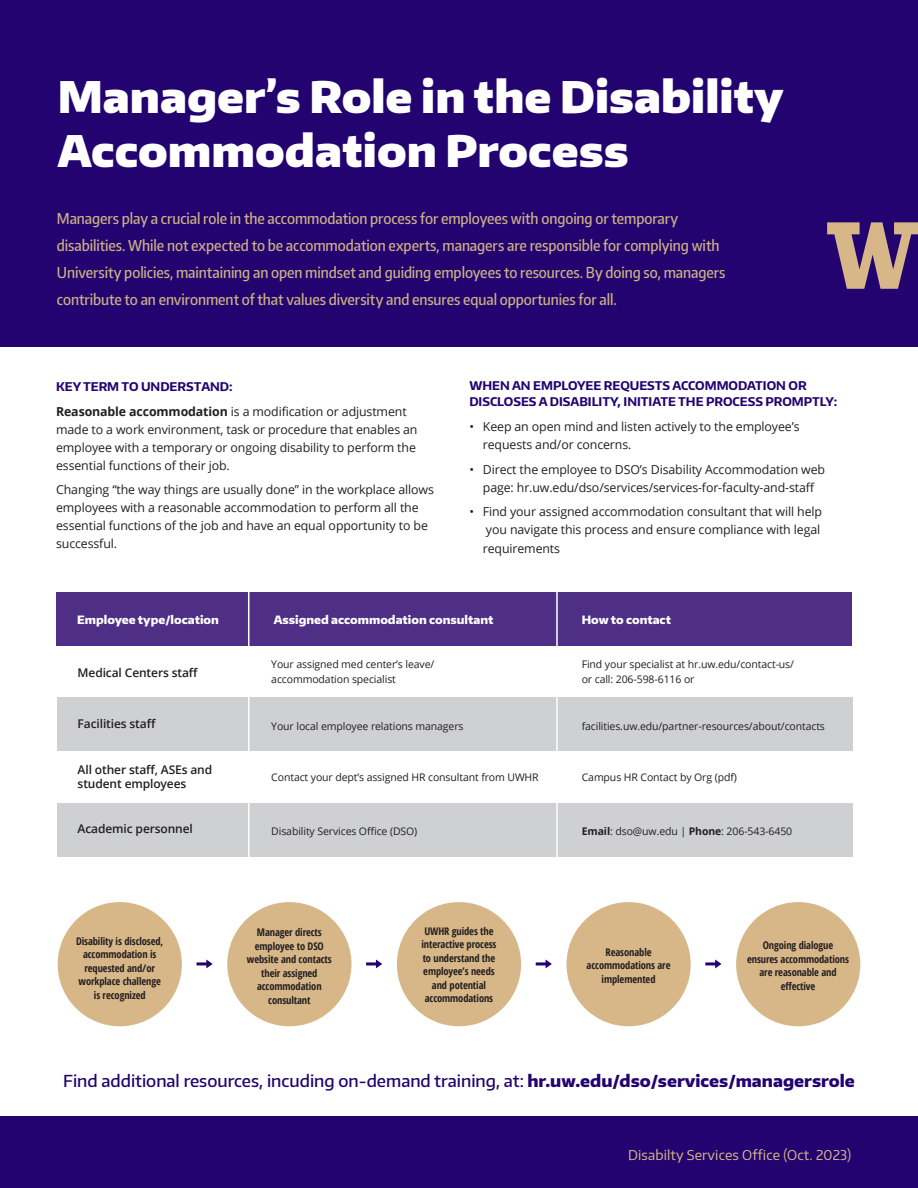
<style>
.page{position:relative;width:918px;height:1188px;background:#fff}
.page>*{position:absolute;margin:0;border:0;box-sizing:border-box;transform-origin:0 0}
.t1{font:900 43.5px/54px "Encode Sans Normal";color:#fff}
.t2{font:500 16.5px "Encode Sans Normal";color:#22036f}
.t3{font:500 15px/27px "Encode Sans Condensed";letter-spacing:-.005em;color:#cdb086}
.t4{font:13.5px "Encode Sans Normal";letter-spacing:.01em;color:#d7b688}
.t5{font:12.3px/18px "Open Sans";letter-spacing:-.01em;color:#231f20}
.t6{font:700 12px/16.2px "Encode Sans Normal";color:#22036f}
.t7{font:600 12px/13.5px "Open Sans";letter-spacing:-.01em;color:#231f20}
.t8{font:800 11.4px "Encode Sans Normal";color:#fff}
.t9{font:700 condensed 10.5px/13.5px "Open Sans";letter-spacing:-.01em;color:#231f20;text-align:center}
.t10{font:10.5px/15px "Open Sans";letter-spacing:-.01em;color:#231f20}
.s1{font-weight:700}
.s2{font-weight:800}
</style>
<div class="page">
<div style="left:0;top:1116px;width:918px;height:72px;background:#22036f"></div>
<div style="left:0;top:0;width:918px;height:347px;background:#22036f"></div>
<svg style="left:827px;top:222px;width:91px;height:67px"></svg>
<div style="left:57px;top:803px;width:795px;height:54px;background:#cfd0d2"></div>
<div style="left:57px;top:697px;width:795px;height:54px;background:#cfd0d2"></div>
<div style="left:57px;top:592px;width:795px;height:54px;background:#4f2f86"></div>
<hr style="left:248px;top:590px;width:1px;height:283px;background:#fff">
<hr style="left:556px;top:590px;width:2px;height:283px;background:#fff">
<div style="left:58px;top:902px;width:124px;height:124px;background:#d7b688;border-radius:50%"></div>
<div style="left:567px;top:902px;width:124px;height:124px;background:#d7b688;border-radius:50%"></div>
<div style="left:227px;top:902px;width:124px;height:124px;background:#d7b688;border-radius:50%"></div>
<div style="left:736px;top:902px;width:124px;height:124px;background:#d7b688;border-radius:50%"></div>
<div style="left:397px;top:902px;width:124px;height:124px;background:#d7b688;border-radius:50%"></div>
<svg style="left:196px;top:959px;width:17px;height:9px"></svg>
<svg style="left:366px;top:959px;width:16px;height:9px"></svg>
<svg style="left:536px;top:959px;width:16px;height:9px"></svg>
<svg style="left:705px;top:959px;width:17px;height:9px"></svg>
<h1 class="t1" style="left:58px;top:69px;width:727px">Manager’s Role in the Disability<br>Accommodation Process</h1>
<p class="t3" style="left:57px;top:204px;width:670px">Managers play a crucial role in the accommodation process for employees with ongoing or temporary disabilities. While not expected to be accommodation experts, managers are responsible for complying with University policies, maintaining an open mindset and guiding employees to resources. By doing so, managers contribute to an environment of that values diversity and ensures equal opportunies for all.</p>
<p class="t6" style="left:56px;top:378px;width:178px">KEY TERM TO UNDERSTAND:</p>
<p class="t5" style="left:56px;top:402px;width:363px"><span class="s1">Reasonable accommodation</span> is a modification or adjustment made to a work environment, task or procedure that enables an employee with a temporary or ongoing disability to perform the essential functions of their job.</p>
<p class="t5" style="left:56px;top:481px;width:379px">Changing “the way things are usually done” in the workplace allows employees with a reasonable accommodation to perform all the essential functions of the job and have an equal opportunity to be successful.</p>
<p class="t6" style="left:469px;top:377px;width:369px">WHEN AN EMPLOYEE REQUESTS ACCOMMODATION OR<br>DISCLOSES A DISABILITY, INITIATE THE PROCESS PROMPTLY:</p>
<p class="t5" style="left:483px;top:417px;width:318px;text-indent:-14px">• Keep an open mind and listen actively to the employee’s requests and/or concerns.</p>
<p class="t5" style="left:469px;top:460px;width:357px;text-align:center">• Direct the employee to DSO’s Disability Accommodation web page: hr.uw.edu/dso/services/services-for-faculty-and-staff</p>
<p class="t5" style="left:483px;top:502px;width:341px;text-indent:-13px">• Find your assigned accommodation consultant that will help you navigate this process and ensure compliance with legal requirements</p>
<p class="t8" style="left:77px;top:612px;width:143px">Employee type/location</p>
<p class="t8" style="left:274px;top:612px;width:221px">Assigned accommodation consultant</p>
<p class="t8" style="left:582px;top:612px;width:91px">How to contact</p>
<p class="t7" style="left:78px;top:666px;width:122px">Medical Centers staff</p>
<p class="t7" style="left:78px;top:716px;width:80px">Facilities staff</p>
<p class="t10" style="left:271px;top:657px;width:165px">Your assigned med center’s leave/ accommodation specialist</p>
<p class="t10" style="left:582px;top:657px;width:214px">Find your specialist at hr.uw.edu/contact-us/ or call: 206-598-6116 or</p>
<p class="t10" style="left:271px;top:718px;width:194px">Your local employee relations managers</p>
<p class="t10" style="left:582px;top:718px;width:245px">facilities.uw.edu/partner-resources/about/contacts</p>
<p class="t7" style="left:78px;top:763px;width:136px">All other staff, ASEs and student employees</p>
<p class="t10" style="left:271px;top:769px;width:269px">Contact your dept’s assigned HR consultant from UWHR</p>
<p class="t10" style="left:582px;top:769px;width:157px">Campus HR Contact by Org (pdf)</p>
<p class="t7" style="left:78px;top:821px;width:117px">Academic personnel</p>
<p class="t10" style="left:271px;top:823px;width:148px">Disability Services Office (DSO)</p>
<p class="t10" style="left:582px;top:823px;width:212px"><span class="s1">Email</span>: dso@uw.edu | <span class="s1">Phone</span>: 206-543-6450</p>
<p class="t9" style="left:421px;top:924px;width:77px">UWHR guides the interactive process to understand the employee’s needs and potential accommodations</p>
<p class="t9" style="left:247px;top:926px;width:86px">Manager directs employee to DSO website and contacts their assigned accommodation consultant</p>
<p class="t9" style="left:76px;top:934px;width:89px">Disability is disclosed, accommodation is requested and/or workplace challenge is recognized</p>
<p class="t9" style="left:587px;top:945px;width:85px">Reasonable accommodations are implemented</p>
<p class="t9" style="left:747px;top:939px;width:103px">Ongoing dialogue ensures accommodations are reasonable and effective</p>
<h2 class="t2" style="left:63px;top:1070px;width:793px">Find additional resources, incuding on-demand training, at: <span class="s2">hr.uw.edu/dso/services/managersrole</span></h2>
<p class="t4" style="left:628px;top:1146px;width:224px">Disabilty Services Office (Oct. 2023)</p>
</div>
